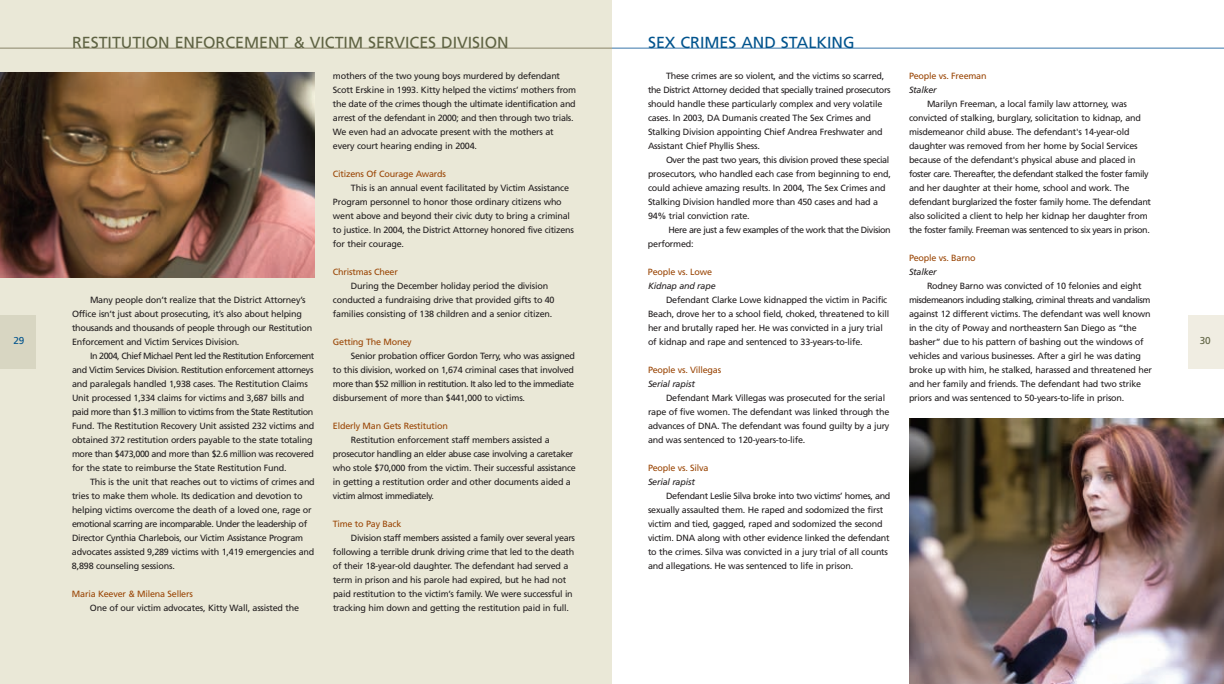
<style>
.page{position:relative;width:1224px;height:684px;background:#fff}
.page>*{position:absolute;margin:0;border:0;box-sizing:border-box;transform-origin:0 0}
.t1{font:16px "Frutiger";color:#5f6343}
.t2{font:16px "Frutiger";color:#00538d}
.t3{font:10px "Frutiger";color:#00538d}
.t4{font:10px "Frutiger";color:#5f6343}
.t5{font:9px/14px "Frutiger";letter-spacing:-.02em;color:#231f20}
.t6{font:9px "Frutiger";letter-spacing:-.02em;color:#9a4606}
.t7{font:9px/14px "Frutiger";letter-spacing:-.05em;color:#231f20}
.t8{font:italic 9px "Frutiger";letter-spacing:-.02em;color:#231f20}
</style>
<div class="page">
<div style="left:0;top:0;width:612px;height:684px;background:#eae8d7"></div>
<img style="left:0;top:72px;width:315px;height:205px">
<div style="left:0;top:315px;width:36px;height:54px;background:#d8d6c2"></div>
<hr style="left:0;top:48px;width:612px;height:1px;background:#89846a">
<hr style="left:612px;top:48px;width:612px;height:1px;background:#3875a9">
<img style="left:909px;top:418px;width:315px;height:266px">
<div style="left:1188px;top:315px;width:36px;height:54px;background:#f0ede2"></div>
<p class="t3" style="left:14px;top:337px;width:12px">29</p>
<h1 class="t1" style="left:72px;top:36px;width:438px">RESTITUTION ENFORCEMENT &amp; VICTIM SERVICES DIVISION</h1>
<p class="t5" style="left:72px;top:294px;width:242px;text-indent:18px">Many people don’t realize that the District Attorney’s Office isn’t just about prosecuting, it’s also about helping thousands and thousands of people through our Restitution Enforcement and Victim Services Division.</p>
<p class="t5" style="left:72px;top:350px;width:244px;text-indent:18px">In 2004, Chief Michael Pent led the Restitution Enforcement and Victim Services Division. Restitution enforcement attorneys and paralegals handled 1,938 cases. The Restitution Claims Unit processed 1,334 claims for victims and 3,687 bills and paid more than $1.3 million to victims from the State Restitution Fund. The Restitution Recovery Unit assisted 232 victims and obtained 372 restitution orders payable to the state totaling more than $473,000 and more than $2.6 million was recovered for the state to reimburse the State Restitution Fund.</p>
<p class="t5" style="left:72px;top:476px;width:244px;text-indent:18px">This is the unit that reaches out to victims of crimes and tries to make them whole. Its dedication and devotion to helping victims overcome the death of a loved one, rage or emotional scarring are incomparable. Under the leadership of Director Cynthia Charlebois, our Victim Assistance Program advocates assisted 9,289 victims with 1,419 emergencies and 8,898 counseling sessions.</p>
<p class="t6" style="left:72px;top:590px;width:122px">Maria Keever &amp; Milena Sellers</p>
<p class="t5" style="left:90px;top:602px;width:211px">One of our victim advocates, Kitty Wall, assisted the</p>
<p class="t5" style="left:333px;top:69px;width:245px">mothers of the two young boys murdered by defendant Scott Erskine in 1993. Kitty helped the victims’ mothers from the date of the crimes though the ultimate identification and arrest of the defendant in 2000; and then through two trials.<br>We even had an advocate present with the mothers at every court hearing ending in 2004.</p>
<p class="t6" style="left:333px;top:170px;width:115px">Citizens Of Courage Awards</p>
<p class="t5" style="left:333px;top:181px;width:242px;text-indent:18px">This is an annual event facilitated by Victim Assistance Program personnel to honor those ordinary citizens who went above and beyond their civic duty to bring a criminal to justice. In 2004, the District Attorney honored five citizens for their courage.</p>
<p class="t6" style="left:333px;top:268px;width:66px">Christmas Cheer</p>
<p class="t5" style="left:333px;top:279px;width:223px;text-indent:18px">During the December holiday period the division conducted a fundraising drive that provided gifts to 40 families consisting of 138 children and a senior citizen.</p>
<p class="t6" style="left:333px;top:338px;width:80px">Getting The Money</p>
<p class="t5" style="left:333px;top:349px;width:243px;text-align:justify;text-indent:18px">Senior probation officer Gordon Terry, who was assigned to this division, worked on 1,674 criminal cases that involved more than $52 million in restitution. It also led to the immediate disbursement of more than $441,000 to victims.</p>
<p class="t6" style="left:333px;top:422px;width:116px">Elderly Man Gets Restitution</p>
<p class="t5" style="left:333px;top:433px;width:244px;text-indent:18px">Restitution enforcement staff members assisted a prosecutor handling an elder abuse case involving a caretaker who stole $70,000 from the victim. Their successful assistance in getting a restitution order and other documents aided a victim almost immediately.</p>
<p class="t6" style="left:333px;top:520px;width:70px">Time to Pay Back</p>
<p class="t5" style="left:333px;top:531px;width:244px;text-indent:18px">Division staff members assisted a family over several years following a terrible drunk driving crime that led to the death of their 18-year-old daughter. The defendant had served a term in prison and his parole had expired, but he had not paid restitution to the victim’s family. We were successful in tracking him down and getting the restitution paid in full.</p>
<h1 class="t2" style="left:648px;top:36px;width:208px">SEX CRIMES AND STALKING</h1>
<p class="t5" style="left:648px;top:69px;width:244px;text-indent:18px">These crimes are so violent, and the victims so scarred, the District Attorney decided that specially trained prosecutors should handle these particularly complex and very volatile cases. In 2003, DA Dumanis created The Sex Crimes and Stalking Division appointing Chief Andrea Freshwater and Assistant Chief Phyllis Shess.</p>
<p class="t5" style="left:648px;top:153px;width:244px;text-indent:18px">Over the past two years, this division proved these special prosecutors, who handled each case from beginning to end, could achieve amazing results. In 2004, The Sex Crimes and Stalking Division handled more than 450 cases and had a 94% trial conviction rate.</p>
<p class="t7" style="left:648px;top:223px;width:244px;text-indent:21px">Here are just a few examples of the work that the Division performed:</p>
<p class="t6" style="left:648px;top:268px;width:66px">People vs. Lowe</p>
<p class="t8" style="left:648px;top:282px;width:69px">Kidnap and rape</p>
<p class="t5" style="left:648px;top:293px;width:243px;text-indent:18px">Defendant Clarke Lowe kidnapped the victim in Pacific Beach, drove her to a school field, choked, threatened to kill her and brutally raped her. He was convicted in a jury trial of kidnap and rape and sentenced to 33-years-to-life.</p>
<p class="t6" style="left:648px;top:366px;width:75px">People vs. Villegas</p>
<p class="t8" style="left:648px;top:380px;width:48px">Serial rapist</p>
<p class="t5" style="left:648px;top:391px;width:243px;text-indent:18px">Defendant Mark Villegas was prosecuted for the serial rape of five women. The defendant was linked through the advances of DNA. The defendant was found guilty by a jury and was sentenced to 120-years-to-life.</p>
<p class="t6" style="left:648px;top:464px;width:62px">People vs. Silva</p>
<p class="t8" style="left:648px;top:478px;width:48px">Serial rapist</p>
<p class="t5" style="left:648px;top:489px;width:244px;text-indent:18px">Defendant Leslie Silva broke into two victims’ homes, and sexually assaulted them. He raped and sodomized the first victim and tied, gagged, raped and sodomized the second victim. DNA along with other evidence linked the defendant to the crimes. Silva was convicted in a jury trial of all counts and allegations. He was sentenced to life in prison.</p>
<p class="t6" style="left:909px;top:72px;width:79px">People vs. Freeman</p>
<p class="t8" style="left:909px;top:86px;width:29px">Stalker</p>
<p class="t5" style="left:909px;top:97px;width:243px;text-indent:18px">Marilyn Freeman, a local family law attorney, was convicted of stalking, burglary, solicitation to kidnap, and misdemeanor child abuse. The defendant's 14-year-old daughter was removed from her home by Social Services because of the defendant's physical abuse and placed in foster care. Thereafter, the defendant stalked the foster family and her daughter at their home, school and work. The defendant burglarized the foster family home. The defendant also solicited a client to help her kidnap her daughter from the foster family. Freeman was sentenced to six years in prison.</p>
<p class="t6" style="left:909px;top:254px;width:68px">People vs. Barno</p>
<p class="t8" style="left:909px;top:268px;width:29px">Stalker</p>
<p class="t5" style="left:909px;top:279px;width:245px;text-indent:18px">Rodney Barno was convicted of 10 felonies and eight misdemeanors including stalking, criminal threats and vandalism against 12 different victims. The defendant was well known in the city of Poway and northeastern San Diego as “the basher” due to his pattern of bashing out the windows of vehicles and various businesses. After a girl he was dating broke up with him, he stalked, harassed and threatened her and her family and friends. The defendant had two strike priors and was sentenced to 50-years-to-life in prison.</p>
<p class="t4" style="left:1200px;top:337px;width:12px">30</p>
</div>
